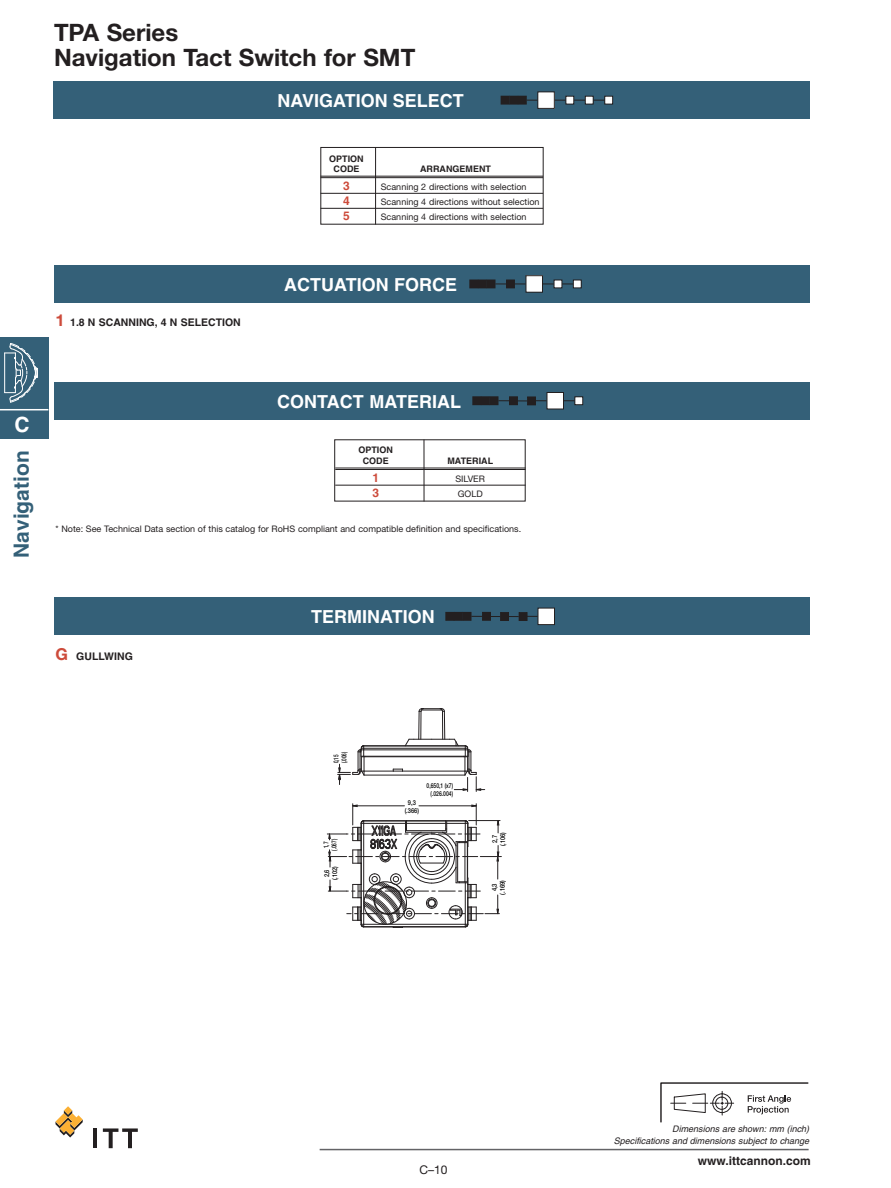
<style>
.page{position:relative;width:891px;height:1188px;background:#fff}
.page>*{position:absolute;margin:0;border:0;box-sizing:border-box;transform-origin:0 0}
.t1{font:700 24px/25.5px "Helvetica Neue";color:#231f20}
.t2{font:700 21px "Helvetica";color:#346078}
.t3{font:700 21px "Helvetica";color:#fff}
.t4{font:700 18px "Helvetica";color:#fff}
.t5{font:700 12px "Helvetica";color:#231f20}
.t6{font:700 12px "Helvetica";color:#cd4b3b}
.t7{font:12px "Helvetica Neue";color:#231f20}
.t8{font:700 10.5px "Helvetica";color:#231f20}
.t9{font:9px "Helvetica Neue";color:#231f20}
.t10{font:italic 9px/12px "Helvetica";color:#231f20;text-align:right}
.t11{font:700 9px/10.8px "Helvetica";color:#231f20;text-align:center}
.t12{font:500 6.75px/8.1px "Helvetica Neue";color:#000;text-align:right;scale:.75 1}
.t13{font:500 6.75px/8.1px "Helvetica Neue";color:#000;text-align:center;scale:.84 1}
.t14{font:500 6.75px/8.1px "Helvetica Neue";color:#000;scale:.67 1}
.t15{font:500 6.75px/8.1px "Helvetica Neue";color:#000;text-align:center;scale:.87 1}
.t16{font:500 6.75px/8.1px "Helvetica Neue";color:#000;text-align:center;scale:.71 1}
.t17{font:500 6.75px/8.1px "Helvetica Neue";color:#000;text-align:center;scale:.85 1}
.s1{font-family:"Helvetica Neue";font-size:16.5px;color:#cd4b3b}
</style>
<div class="page">
<svg style="left:56px;top:1106px;width:27px;height:32px"></svg>
<hr style="left:93px;top:1128px;width:4px;height:20px;background:#231f20">
<svg style="left:103px;top:1128px;width:35px;height:20px"></svg>
<hr style="left:320px;top:1149px;width:489px;height:1px;background:#636366">
<svg style="left:660px;top:1082px;width:149px;height:41px"></svg>
<div style="left:0;top:337px;width:48px;height:101px;background:#346078"></div>
<svg style="left:5px;top:343px;width:33px;height:59px"></svg>
<hr style="left:4px;top:353px;width:1px;height:40px;background:#fff">
<hr style="left:0;top:409px;width:48px;height:1px;background:#fff">
<div style="left:54px;top:265px;width:756px;height:38px;background:#346078"></div>
<div style="left:487px;top:280px;width:8px;height:8px;background:#231f20"></div>
<div style="left:507px;top:280px;width:7px;height:8px;background:#231f20"></div>
<div style="left:506px;top:280px;width:9px;height:8px;border:1px solid #231f20"></div>
<div style="left:470px;top:280px;width:8px;height:8px;background:#231f20"></div>
<div style="left:469px;top:280px;width:9px;height:8px;border:1px solid #231f20"></div>
<div style="left:478px;top:280px;width:8px;height:8px;background:#231f20"></div>
<div style="left:478px;top:280px;width:9px;height:8px;border:1px solid #231f20"></div>
<div style="left:526px;top:276px;width:16px;height:16px;background:#fff"></div>
<div style="left:526px;top:275px;width:17px;height:18px;border:1px solid #231f20"></div>
<div style="left:573px;top:280px;width:8px;height:8px;background:#fff"></div>
<div style="left:573px;top:280px;width:9px;height:8px;border:1px solid #231f20"></div>
<div style="left:554px;top:280px;width:8px;height:8px;background:#fff"></div>
<div style="left:54px;top:81px;width:756px;height:38px;background:#346078"></div>
<div style="left:518px;top:96px;width:8px;height:8px;background:#231f20"></div>
<div style="left:518px;top:96px;width:9px;height:8px;border:1px solid #231f20"></div>
<div style="left:501px;top:96px;width:8px;height:8px;background:#231f20"></div>
<div style="left:510px;top:96px;width:8px;height:8px;background:#231f20"></div>
<div style="left:509px;top:96px;width:9px;height:8px;border:1px solid #231f20"></div>
<div style="left:538px;top:92px;width:16px;height:16px;background:#fff"></div>
<div style="left:537px;top:92px;width:18px;height:17px;border:1px solid #231f20"></div>
<div style="left:605px;top:96px;width:8px;height:8px;background:#fff"></div>
<div style="left:604px;top:96px;width:9px;height:8px;border:1px solid #231f20"></div>
<div style="left:585px;top:96px;width:8px;height:8px;background:#fff"></div>
<div style="left:585px;top:96px;width:9px;height:8px;border:1px solid #231f20"></div>
<div style="left:566px;top:96px;width:8px;height:8px;background:#fff"></div>
<div style="left:566px;top:96px;width:8px;height:8px;border:1px solid #231f20"></div>
<div style="left:320px;top:147px;width:224px;height:78px;border:1px solid #231f20"></div>
<hr style="left:321px;top:176px;width:222px;height:1px;background:#231f20">
<hr style="left:321px;top:177px;width:222px;height:1px;background:#231f20">
<hr style="left:321px;top:193px;width:222px;height:1px;background:#231f20">
<hr style="left:321px;top:208px;width:222px;height:1px;background:#231f20">
<hr style="left:375px;top:147px;width:1px;height:78px;background:#231f20">
<div style="left:54px;top:382px;width:756px;height:37px;background:#346078"></div>
<div style="left:490px;top:397px;width:8px;height:8px;background:#231f20"></div>
<div style="left:490px;top:396px;width:8px;height:9px;border:1px solid #231f20"></div>
<div style="left:510px;top:397px;width:7px;height:8px;background:#231f20"></div>
<div style="left:509px;top:396px;width:9px;height:9px;border:1px solid #231f20"></div>
<div style="left:473px;top:397px;width:8px;height:8px;background:#231f20"></div>
<div style="left:472px;top:396px;width:9px;height:9px;border:1px solid #231f20"></div>
<div style="left:481px;top:397px;width:8px;height:8px;background:#231f20"></div>
<div style="left:481px;top:396px;width:9px;height:9px;border:1px solid #231f20"></div>
<div style="left:528px;top:397px;width:7px;height:8px;background:#231f20"></div>
<div style="left:527px;top:397px;width:9px;height:8px;border:1px solid #231f20"></div>
<div style="left:547px;top:392px;width:16px;height:17px;background:#fff"></div>
<div style="left:547px;top:392px;width:17px;height:17px;border:1px solid #231f20"></div>
<div style="left:575px;top:397px;width:8px;height:8px;background:#fff"></div>
<div style="left:574px;top:396px;width:9px;height:9px;border:1px solid #231f20"></div>
<hr style="left:335px;top:468px;width:191px;height:1px;background:#231f20">
<hr style="left:335px;top:469px;width:191px;height:1px;background:#231f20">
<hr style="left:335px;top:485px;width:191px;height:1px;background:#231f20">
<hr style="left:424px;top:440px;width:1px;height:61px;background:#231f20">
<div style="left:54px;top:597px;width:756px;height:38px;background:#346078"></div>
<div style="left:463px;top:612px;width:8px;height:8px;background:#231f20"></div>
<div style="left:463px;top:612px;width:8px;height:9px;border:1px solid #231f20"></div>
<div style="left:483px;top:612px;width:7px;height:8px;background:#231f20"></div>
<div style="left:482px;top:612px;width:9px;height:9px;border:1px solid #231f20"></div>
<div style="left:446px;top:612px;width:8px;height:8px;background:#231f20"></div>
<div style="left:445px;top:612px;width:9px;height:9px;border:1px solid #231f20"></div>
<div style="left:454px;top:612px;width:8px;height:8px;background:#231f20"></div>
<div style="left:454px;top:612px;width:9px;height:9px;border:1px solid #231f20"></div>
<div style="left:501px;top:613px;width:7px;height:7px;background:#231f20"></div>
<div style="left:500px;top:612px;width:9px;height:9px;border:1px solid #231f20"></div>
<div style="left:538px;top:608px;width:17px;height:17px;background:#fff"></div>
<div style="left:538px;top:608px;width:17px;height:17px;border:1px solid #231f20"></div>
<div style="left:519px;top:613px;width:8px;height:7px;background:#231f20"></div>
<div style="left:519px;top:612px;width:8px;height:9px;border:1px solid #231f20"></div>
<svg style="left:338px;top:708px;width:147px;height:84px"></svg>
<svg style="left:327px;top:804px;width:174px;height:124px"></svg>
<h1 class="t1" style="left:54px;top:22px;width:363px">TPA Series<br>Navigation Tact Switch for SMT</h1>
<h3 class="t4" style="left:277px;top:94px;width:188px">NAVIGATION SELECT</h3>
<p class="t11" style="left:329px;top:154px;width:36px">OPTION<br>CODE</p>
<p class="t11" style="left:420px;top:164px;width:72px">ARRANGEMENT</p>
<h3 class="t6" style="left:343px;top:181px;width:8px">3</h3>
<p class="t9" style="left:381px;top:184px;width:147px">Scanning 2 directions with selection</p>
<h3 class="t6" style="left:343px;top:196px;width:8px">4</h3>
<p class="t9" style="left:381px;top:199px;width:160px">Scanning 4 directions without selection</p>
<h3 class="t6" style="left:343px;top:211px;width:8px">5</h3>
<p class="t9" style="left:381px;top:214px;width:147px">Scanning 4 directions with selection</p>
<p class="t8" style="left:55px;top:318px;width:187px"><span class="s1">1</span> 1.8 N SCANNING, 4 N SELECTION</p>
<h3 class="t4" style="left:284px;top:277px;width:175px">ACTUATION FORCE</h3>
<h2 class="t3" style="left:14px;top:416px;width:17px">C</h2>
<h2 class="t2" style="left:13px;top:558px;width:109px;rotate:-90deg">Navigation</h2>
<h3 class="t4" style="left:277px;top:394px;width:185px">CONTACT MATERIAL</h3>
<p class="t11" style="left:358px;top:445px;width:36px">OPTION<br>CODE</p>
<p class="t11" style="left:447px;top:456px;width:47px">MATERIAL</p>
<h3 class="t6" style="left:372px;top:473px;width:8px">1</h3>
<p class="t9" style="left:455px;top:476px;width:31px">SILVER</p>
<h3 class="t6" style="left:372px;top:488px;width:8px">3</h3>
<p class="t9" style="left:458px;top:491px;width:27px">GOLD</p>
<p class="t9" style="left:56px;top:526px;width:467px">* Note: See Technical Data section of this catalog for RoHS compliant and compatible definition and specifications.</p>
<p class="t8" style="left:56px;top:652px;width:79px"><span class="s1">G</span> GULLWING</p>
<h3 class="t4" style="left:311px;top:610px;width:125px">TERMINATION</h3>
<p class="t14" style="left:333px;top:763px;width:18px;rotate:-90deg">0,15 (.006)</p>
<p class="t16" style="left:323px;top:851px;width:18px;rotate:-90deg">1,7 (.067)</p>
<p class="t13" style="left:323px;top:880px;width:18px;rotate:-90deg">2,6 (.102)</p>
<p class="t12" style="left:427px;top:782px;width:37px">0,650,1 (x7) (.026.004)</p>
<p class="t17" style="left:405px;top:799px;width:18px">9,3 (.366)</p>
<p class="t13" style="left:491px;top:846px;width:18px;rotate:-90deg">2,7 (.106)</p>
<p class="t15" style="left:491px;top:895px;width:18px;rotate:-90deg">4,3 (.169)</p>
<h3 class="t7" style="left:419px;top:1165px;width:30px">C–10</h3>
<p class="t10" style="left:614px;top:1123px;width:197px">Dimensions are shown: mm (inch)<br>Specifications and dimensions subject to change</p>
<h3 class="t5" style="left:698px;top:1156px;width:114px">www.ittcannon.com</h3>
</div>
